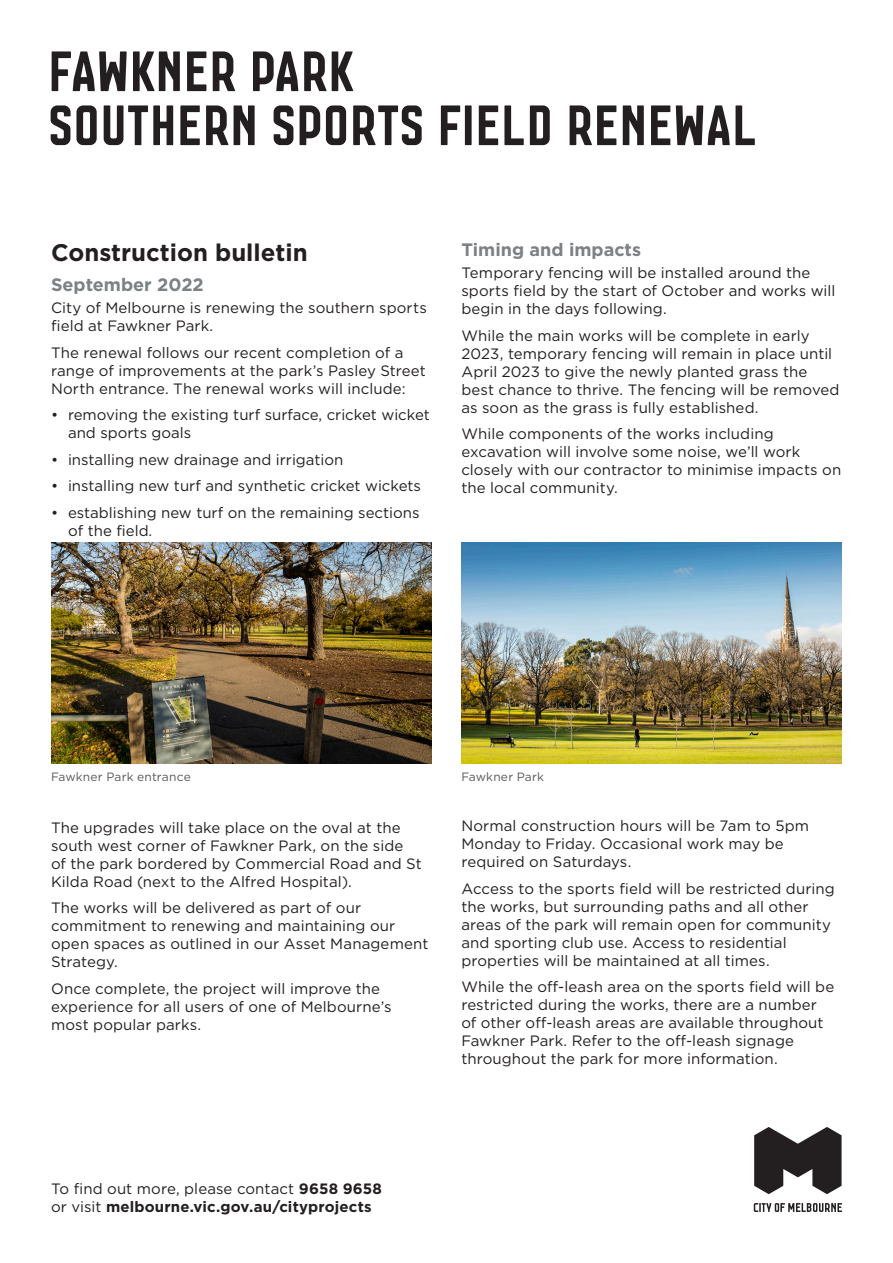
<style>
.page{position:relative;width:893px;height:1263px;background:#fff}
.page>*{position:absolute;margin:0;border:0;box-sizing:border-box;transform-origin:0 0}
.t1{font:60px "Co M";color:#231f20}
.t2{font:700 24px "Gotham";color:#231f20}
.t3{font:700 18px "Gotham";color:#7d8184}
.Body_text{font:15px/18px "Gotham";letter-spacing:.005em;color:#231f20}
.Body_bullet{font:15px/18px "Gotham";color:#231f20}
.Contact_info{font:700 15px/18px "Gotham";letter-spacing:.01em;color:#231f20}
.t4{font:12px "Gotham";letter-spacing:.015em;color:#57585a}
.s1{font-weight:400}
</style>
<div class="page">
<img style="left:51px;top:542px;width:381px;height:221px">
<img style="left:461px;top:542px;width:381px;height:221px">
<svg style="left:754px;top:1203px;width:88px;height:9px"></svg>
<svg style="left:754px;top:1127px;width:88px;height:67px"></svg>
<h2 class="t1" style="left:48px;top:28px;width:307px">FAWKNER PARK</h2>
<h2 class="t1" style="left:48px;top:82px;width:711px">SOUTHERN SPORTS FIELD RENEWAL</h2>
<h3 class="t2" style="left:51px;top:237px;width:258px">Construction bulletin</h3>
<h4 class="t3" style="left:51px;top:273px;width:154px">September 2022</h4>
<p class="Body_text" style="left:51px;top:299px;width:377px">City of Melbourne is renewing the southern sports field at Fawkner Park.</p>
<p class="Body_text" style="left:51px;top:343px;width:376px">The renewal follows our recent completion of a range of improvements at the park’s Pasley Street<br>North entrance. The renewal works will include:</p>
<p class="Body_bullet" style="left:68px;top:406px;width:363px;text-indent:-17px">• removing the existing turf surface, cricket wicket and sports goals</p>
<p class="Body_bullet" style="left:51px;top:450px;width:294px">• installing new drainage and irrigation</p>
<p class="Body_bullet" style="left:51px;top:477px;width:372px">• installing new turf and synthetic cricket wickets</p>
<p class="Body_bullet" style="left:68px;top:503px;width:353px;text-indent:-17px">• establishing new turf on the remaining sections of the field.</p>
<h4 class="t3" style="left:461px;top:238px;width:181px">Timing and impacts</h4>
<p class="Body_text" style="left:461px;top:264px;width:375px">Temporary fencing will be installed around the sports field by the start of October and works will begin in the days following.</p>
<p class="Body_text" style="left:461px;top:326px;width:380px">While the main works will be complete in early 2023, temporary fencing will remain in place until April 2023 to give the newly planted grass the best chance to thrive. The fencing will be removed as soon as the grass is fully established.</p>
<p class="Body_text" style="left:461px;top:425px;width:381px">While components of the works including excavation will involve some noise, we’ll work closely with our contractor to minimise impacts on the local community.</p>
<p class="t4" style="left:51px;top:769px;width:141px">Fawkner Park entrance</p>
<p class="t4" style="left:461px;top:769px;width:84px">Fawkner Park</p>
<p class="Body_text" style="left:461px;top:817px;width:349px">Normal construction hours will be 7am to 5pm<br>Monday to Friday. Occasional work may be required on Saturdays.</p>
<p class="Body_text" style="left:461px;top:879px;width:375px">Access to the sports field will be restricted during the works, but surrounding paths and all other areas of the park will remain open for community and sporting club use. Access to residential properties will be maintained at all times.</p>
<p class="Body_text" style="left:461px;top:978px;width:374px">While the off-leash area on the sports field will be restricted during the works, there are a number of other off-leash areas are available throughout Fawkner Park. Refer to the off-leash signage throughout the park for more information.</p>
<p class="Body_text" style="left:51px;top:818px;width:372px">The upgrades will take place on the oval at the south west corner of Fawkner Park, on the side of the park bordered by Commercial Road and St Kilda Road (next to the Alfred Hospital).</p>
<p class="Body_text" style="left:51px;top:899px;width:379px">The works will be delivered as part of our commitment to renewing and maintaining our open spaces as outlined in our Asset Management Strategy.</p>
<p class="Body_text" style="left:51px;top:979px;width:342px">Once complete, the project will improve the experience for all users of one of Melbourne’s most popular parks.</p>
<p class="Contact_info" style="left:51px;top:1179px;width:332px"><span class="s1">To find out more, please contact</span> 9658 9658 <span class="s1">or visit</span> melbourne.vic.gov.au/cityprojects</p>
</div>
